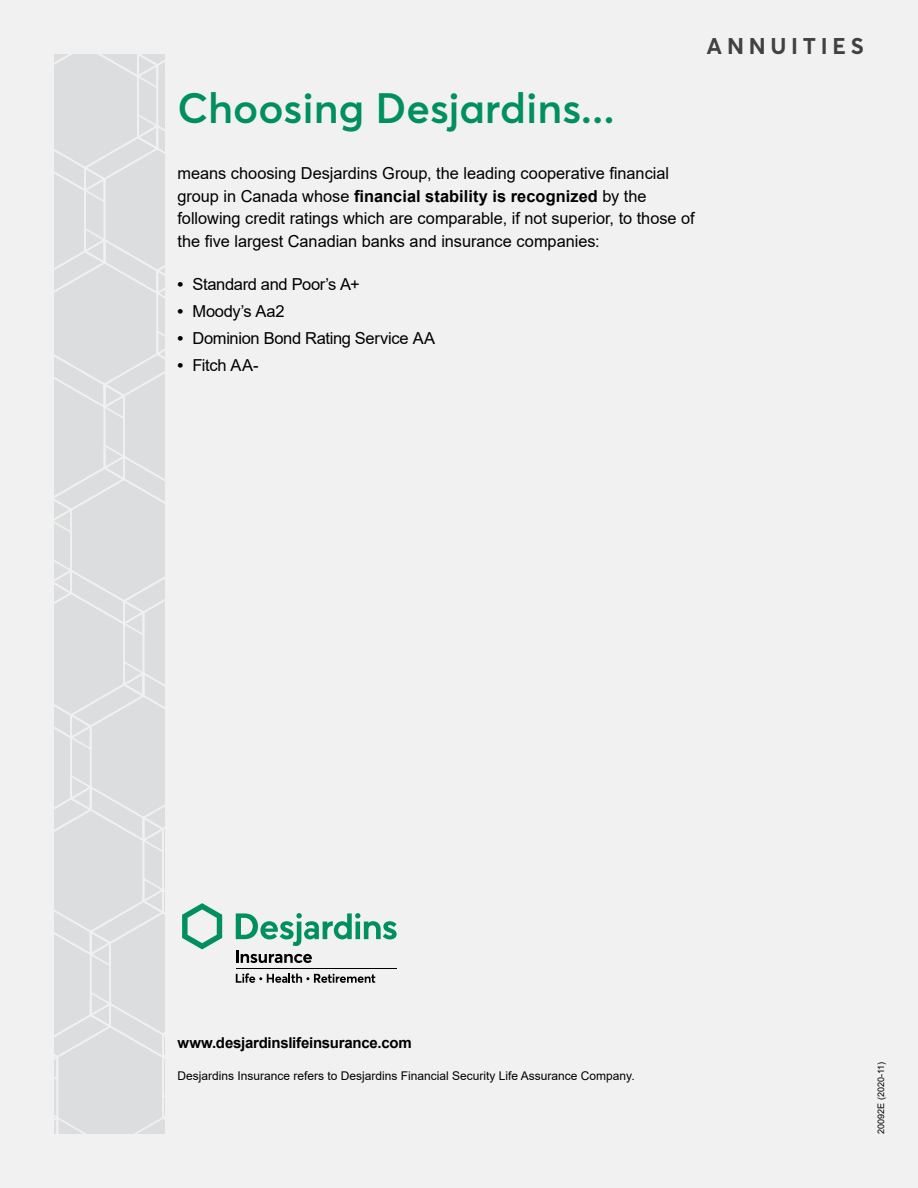
<style>
.page{position:relative;width:918px;height:1188px;background:#f1f1f2}
.page>*{position:absolute;margin:0;border:0;box-sizing:border-box;transform-origin:0 0}
.t1{font:600 42px "Averta";color:#00905e}
.t2{font:700 22.5px "Averta";letter-spacing:.21em;color:#414042}
.t3{font:16.5px/22.5px "Arial";letter-spacing:-.005em;color:#000}
.t4{font:700 15px "Arial";letter-spacing:-.015em;color:#000}
.t5{font:12px "Arial";color:#000}
.t6{font:9px "Arial";color:#000}
.s1{font-weight:700}
</style>
<div class="page">
<svg style="left:54px;top:54px;width:110px;height:1080px;background:#dddedf"></svg>
<svg style="left:236px;top:973px;width:139px;height:10px"></svg>
<hr style="left:236px;top:968px;width:161px;height:1px;background:#000">
<svg style="left:182px;top:903px;width:40px;height:46px"></svg>
<svg style="left:236px;top:913px;width:161px;height:50px"></svg>
<h1 class="t2" style="left:707px;top:32px;width:159px">ANNUITIES</h1>
<p class="t1" style="left:177px;top:82px;width:439px">Choosing Desjardins...</p>
<p class="t3" style="left:177px;top:162px;width:519px">means choosing Desjardins Group, the leading cooperative financial group in Canada whose <span class="s1">financial stability is recognized</span> by the following credit ratings which are comparable, if not superior, to those of the five largest Canadian banks and insurance companies:</p>
<p class="t3" style="left:177px;top:272px;width:184px"><span class="s1">•</span> Standard and Poor’s A+</p>
<p class="t3" style="left:177px;top:299px;width:109px"><span class="s1">•</span> Moody’s Aa2</p>
<p class="t3" style="left:177px;top:326px;width:259px"><span class="s1">•</span> Dominion Bond Rating Service AA</p>
<p class="t3" style="left:177px;top:353px;width:83px"><span class="s1">•</span> Fitch AA-</p>
<p class="t4" style="left:177px;top:1032px;width:236px">www.desjardinslifeinsurance.com</p>
<p class="t5" style="left:177px;top:1068px;width:459px">Desjardins Insurance refers to Desjardins Financial Security Life Assurance Company.</p>
<p class="t6" style="left:875px;top:1134px;width:73px;rotate:-90deg">20092E (2020-11)</p>
</div>
